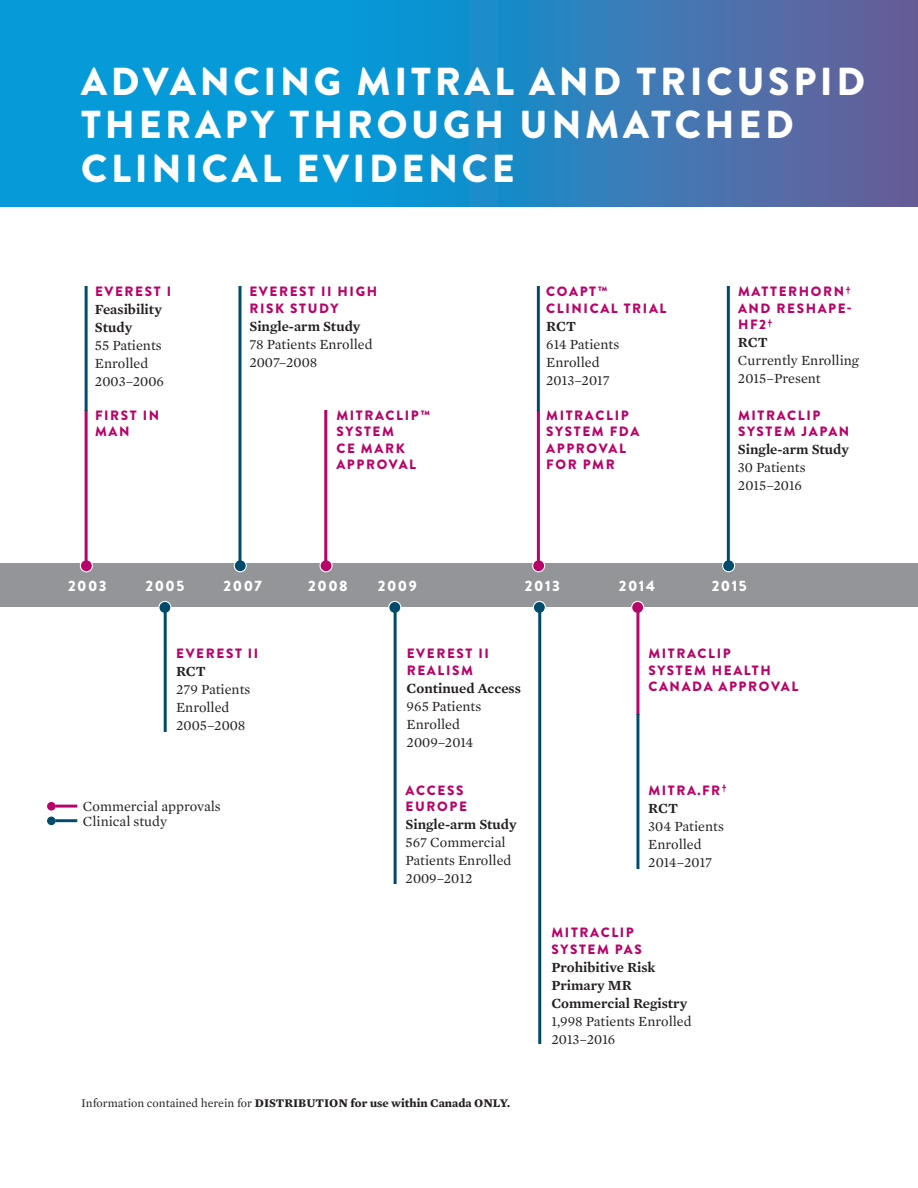
<style>
.page{position:relative;width:918px;height:1188px;background:#fff}
.page>*{position:absolute;margin:0;border:0;box-sizing:border-box;transform-origin:0 0}
.t1{font:900 39px/43.5px "Brandon Grotesque";letter-spacing:.095em;color:#fff}
.t2{font:900 15px "Brandon Grotesque";letter-spacing:.1em;color:#fff}
.t3{font:14.25px/18px "Mercury Text G1";color:#231f20}
.t4{font:600 14.25px/18px "Mercury Text G1";color:#231f20}
.t5{font:900 13.5px/16.5px "Brandon Grotesque";letter-spacing:.12em;color:#b70369}
.t6{font:700 12px "Mercury Text G1";color:#231f20}
.s1{font-weight:400}
</style>
<div class="page">
<svg style="left:0;top:0;width:918px;height:207px;background:#2487c4"></svg>
<div style="left:0;top:563px;width:918px;height:43px;background:#939598"></div>
<div style="left:46px;top:801px;width:11px;height:10px;border:2px solid #fff;border-radius:50%"></div>
<div style="left:47px;top:802px;width:9px;height:9px;background:#b70369;border-radius:50%"></div>
<hr style="left:55px;top:805px;width:22px;height:3px;background:#b70369">
<div style="left:46px;top:816px;width:11px;height:10px;border:2px solid #fff;border-radius:50%"></div>
<div style="left:47px;top:817px;width:9px;height:8px;background:#004b6c;border-radius:50%"></div>
<hr style="left:55px;top:819px;width:22px;height:3px;background:#004b6c">
<div style="left:80px;top:560px;width:12px;height:12px;background:#b70369;border-radius:50%"></div>
<div style="left:80px;top:559px;width:13px;height:13px;border:1px solid #fff;border-radius:50%"></div>
<hr style="left:85px;top:410px;width:3px;height:153px;background:#b70369">
<svg style="left:320px;top:560px;width:12px;height:12px"></svg>
<div style="left:319px;top:559px;width:14px;height:13px;border:1px solid #fff;border-radius:50%"></div>
<hr style="left:324px;top:410px;width:3px;height:153px;background:#b70369">
<div style="left:234px;top:560px;width:12px;height:12px;background:#004b6c;border-radius:50%"></div>
<div style="left:234px;top:559px;width:13px;height:13px;border:1px solid #fff;border-radius:50%"></div>
<hr style="left:238px;top:287px;width:3px;height:276px;background:#004b6c">
<div style="left:723px;top:560px;width:12px;height:12px;background:#004b6c;border-radius:50%"></div>
<div style="left:722px;top:559px;width:13px;height:13px;border:1px solid #fff;border-radius:50%"></div>
<hr style="left:727px;top:287px;width:3px;height:276px;background:#004b6c">
<div style="left:632px;top:601px;width:12px;height:12px;background:#b70369;border-radius:50%"></div>
<div style="left:631px;top:601px;width:13px;height:13px;border:1px solid #fff;border-radius:50%"></div>
<hr style="left:636px;top:610px;width:3px;height:104px;background:#b70369">
<div style="left:533px;top:560px;width:12px;height:12px;background:#b70369;border-radius:50%"></div>
<div style="left:532px;top:559px;width:13px;height:13px;border:1px solid #fff;border-radius:50%"></div>
<hr style="left:537px;top:410px;width:3px;height:153px;background:#b70369">
<hr style="left:85px;top:287px;width:3px;height:123px;background:#004b6c">
<hr style="left:537px;top:287px;width:3px;height:123px;background:#004b6c">
<hr style="left:636px;top:714px;width:3px;height:154px;background:#004b6c">
<div style="left:389px;top:601px;width:12px;height:12px;background:#004b6c;border-radius:50%"></div>
<div style="left:388px;top:601px;width:13px;height:13px;border:1px solid #fff;border-radius:50%"></div>
<hr style="left:394px;top:610px;width:3px;height:273px;background:#004b6c">
<div style="left:159px;top:601px;width:12px;height:12px;background:#004b6c;border-radius:50%"></div>
<div style="left:158px;top:601px;width:13px;height:13px;border:1px solid #fff;border-radius:50%"></div>
<hr style="left:164px;top:610px;width:3px;height:121px;background:#004b6c">
<div style="left:533px;top:601px;width:12px;height:12px;background:#004b6c;border-radius:50%"></div>
<div style="left:533px;top:601px;width:13px;height:13px;border:1px solid #fff;border-radius:50%"></div>
<hr style="left:538px;top:609px;width:3px;height:434px;background:#004b6c">
<h1 class="t1" style="left:81px;top:60px;width:785px">ADVANCING MITRAL AND TRICUSPID<br>THERAPY THROUGH UNMATCHED<br>CLINICAL EVIDENCE</h1>
<p class="t5" style="left:95px;top:284px;width:78px">EVEREST I</p>
<p class="t4" style="left:95px;top:300px;width:69px">Feasibility<br>Study</p>
<p class="t3" style="left:95px;top:336px;width:71px">55 Patients<br>Enrolled<br>2003–2006</p>
<p class="t5" style="left:95px;top:407px;width:66px">FIRST IN<br>MAN</p>
<p class="t5" style="left:249px;top:284px;width:129px">EVEREST II HIGH<br>RISK STUDY</p>
<p class="t4" style="left:249px;top:316px;width:113px">Single-arm Study</p>
<p class="t3" style="left:249px;top:334px;width:125px">78 Patients Enrolled<br>2007–2008</p>
<p class="t5" style="left:546px;top:284px;width:122px">COAPT™<br>CLINICAL TRIAL</p>
<p class="t4" style="left:546px;top:316px;width:31px">RCT</p>
<p class="t3" style="left:546px;top:334px;width:75px">614 Patients<br>Enrolled<br>2013–2017</p>
<p class="t5" style="left:336px;top:407px;width:95px">MITRACLIP™<br>SYSTEM<br>CE MARK<br>APPROVAL</p>
<p class="t5" style="left:546px;top:407px;width:95px">MITRACLIP<br>SYSTEM FDA<br>APPROVAL<br>FOR PMR</p>
<p class="t5" style="left:738px;top:284px;width:115px;text-align:justify">MATTERHORN<sup>† </sup>AND RESHAPE-HF2<sup>†</sup></p>
<p class="t4" style="left:738px;top:333px;width:31px">RCT</p>
<p class="t3" style="left:738px;top:351px;width:123px">Currently Enrolling<br>2015–Present</p>
<p class="t5" style="left:738px;top:407px;width:113px">MITRACLIP<br>SYSTEM JAPAN</p>
<p class="t4" style="left:738px;top:440px;width:113px">Single-arm Study</p>
<p class="t3" style="left:738px;top:458px;width:69px">30 Patients<br>2015–2016</p>
<p class="t2" style="left:68px;top:575px;width:40px">2003</p>
<p class="t2" style="left:146px;top:575px;width:40px">2005</p>
<p class="t2" style="left:224px;top:575px;width:40px">2007</p>
<p class="t2" style="left:308px;top:575px;width:41px">2008</p>
<p class="t2" style="left:378px;top:575px;width:40px">2009</p>
<p class="t2" style="left:525px;top:575px;width:36px">2013</p>
<p class="t2" style="left:619px;top:575px;width:38px">2014</p>
<p class="t2" style="left:712px;top:575px;width:37px">2015</p>
<p class="t5" style="left:176px;top:646px;width:84px">EVEREST II</p>
<p class="t4" style="left:176px;top:662px;width:31px">RCT</p>
<p class="t3" style="left:176px;top:680px;width:76px">279 Patients<br>Enrolled<br>2005–2008</p>
<p class="t3" style="left:83px;top:798px;width:139px;line-height:15.5px">Commercial approvals<br>Clinical study</p>
<p class="t5" style="left:407px;top:646px;width:84px">EVEREST II<br>REALISM</p>
<p class="t4" style="left:407px;top:678px;width:116px">Continued Access</p>
<p class="t3" style="left:407px;top:696px;width:76px">965 Patients<br>Enrolled<br>2009–2014</p>
<p class="t5" style="left:406px;top:782px;width:63px">ACCESS<br>EUROPE</p>
<p class="t4" style="left:406px;top:815px;width:113px">Single-arm Study</p>
<p class="t3" style="left:406px;top:833px;width:107px">567 Commercial<br>Patients Enrolled<br>2009–2012</p>
<p class="t6" style="left:81px;top:1094px;width:431px"><span class="s1">Information contained herein for</span> DISTRIBUTION for use within Canada ONLY.</p>
<p class="t5" style="left:648px;top:646px;width:151px">MITRACLIP<br>SYSTEM HEALTH<br>CANADA APPROVAL</p>
<p class="t5" style="left:648px;top:782px;width:80px">MITRA.FR<sup>†</sup></p>
<p class="t4" style="left:648px;top:798px;width:31px">RCT</p>
<p class="t3" style="left:648px;top:816px;width:77px">304 Patients<br>Enrolled<br>2014–2017</p>
<p class="t5" style="left:551px;top:924px;width:92px">MITRACLIP<br>SYSTEM PAS</p>
<p class="t4" style="left:551px;top:957px;width:137px">Prohibitive Risk<br>Primary MR<br>Commercial Registry</p>
<p class="t3" style="left:551px;top:1011px;width:142px">1,998 Patients Enrolled<br>2013–2016</p>
</div>
